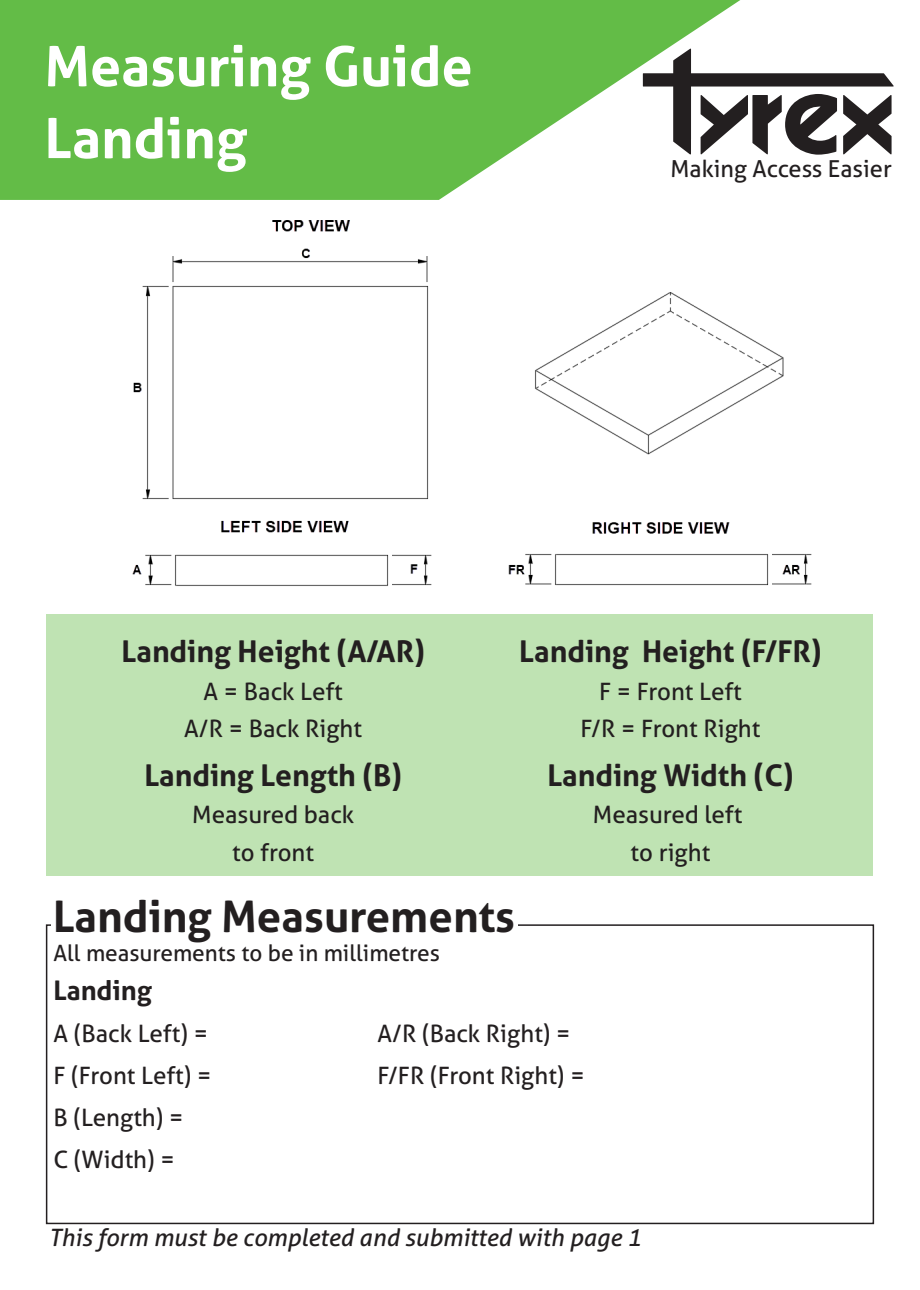
<style>
.page{position:relative;width:920px;height:1290px;background:#fff}
.page>*{position:absolute;margin:0;border:0;box-sizing:border-box;transform-origin:0 0}
.t1{font:700 55.5px/72px "Aller";color:#fff}
.t2{font:700 43.5px "Aller";color:#231f20}
.t3{font:700 30px "Aller";color:#231f20}
.t4{font:700 27px "Aller";color:#231f20}
.t5{font:24px/37.5px "Aller";color:#231f20;text-align:center}
.t6{font:italic 24px "Aller";color:#231f20}
.t7{font:23.4px "Aller";color:#231f20}
.t8{font:22.5px "Aller";color:#231f20}
</style>
<div class="page">
<svg style="left:1px;top:0;width:893px;height:200px;fill:#63bc47"></svg>
<div style="left:46px;top:924px;width:828px;height:300px;background:#fff;border:2px solid #231f20"></div>
<div style="left:47px;top:615px;width:826px;height:261px;background:#bfe3b3"></div>
<div style="left:52px;top:893px;width:466px;height:52px;background:#fff"></div>
<img style="left:132px;top:220px;width:680px;height:366px">
<h1 class="t1" style="left:45px;top:30px;width:430px">Measuring Guide<br>Landing</h1>
<p class="t7" style="left:670px;top:154px;width:223px">Making Access Easier</p>
<p class="t3" style="left:122px;top:632px;width:305px">Landing Height (A/AR)</p>
<p class="t5" style="left:184px;top:672px;width:179px">A = Back Left<br>A/R = Back Right</p>
<p class="t3" style="left:144px;top:756px;width:259px">Landing Length (B)</p>
<p class="t5" style="left:192px;top:796px;width:164px">Measured back to front</p>
<p class="t3" style="left:519px;top:632px;width:304px">Landing Height (F/FR)</p>
<p class="t5" style="left:580px;top:672px;width:181px">F = Front Left<br>F/R = Front Right</p>
<p class="t3" style="left:547px;top:756px;width:248px">Landing Width (C)</p>
<p class="t5" style="left:593px;top:796px;width:151px">Measured left to right</p>
<h2 class="t2" style="left:53px;top:889px;width:464px">Landing Measurements</h2>
<p class="t8" style="left:53px;top:939px;width:388px">All measurements to be in millimetres</p>
<p class="t4" style="left:53px;top:973px;width:100px">Landing</p>
<p class="t5" style="left:53px;top:1014px;width:156px">A (Back Left) =</p>
<p class="t5" style="left:377px;top:1014px;width:195px">A/R (Back Right) =</p>
<p class="t5" style="left:53px;top:1056px;width:160px">F (Front Left) =</p>
<p class="t5" style="left:377px;top:1056px;width:209px">F/FR (Front Right) =</p>
<p class="t5" style="left:53px;top:1096px;width:132px;line-height:42px;text-align:left">B (Length) =<br>C (Width) =</p>
<p class="t6" style="left:49px;top:1222px;width:594px">This form must be completed and submitted with page 1</p>
</div>
